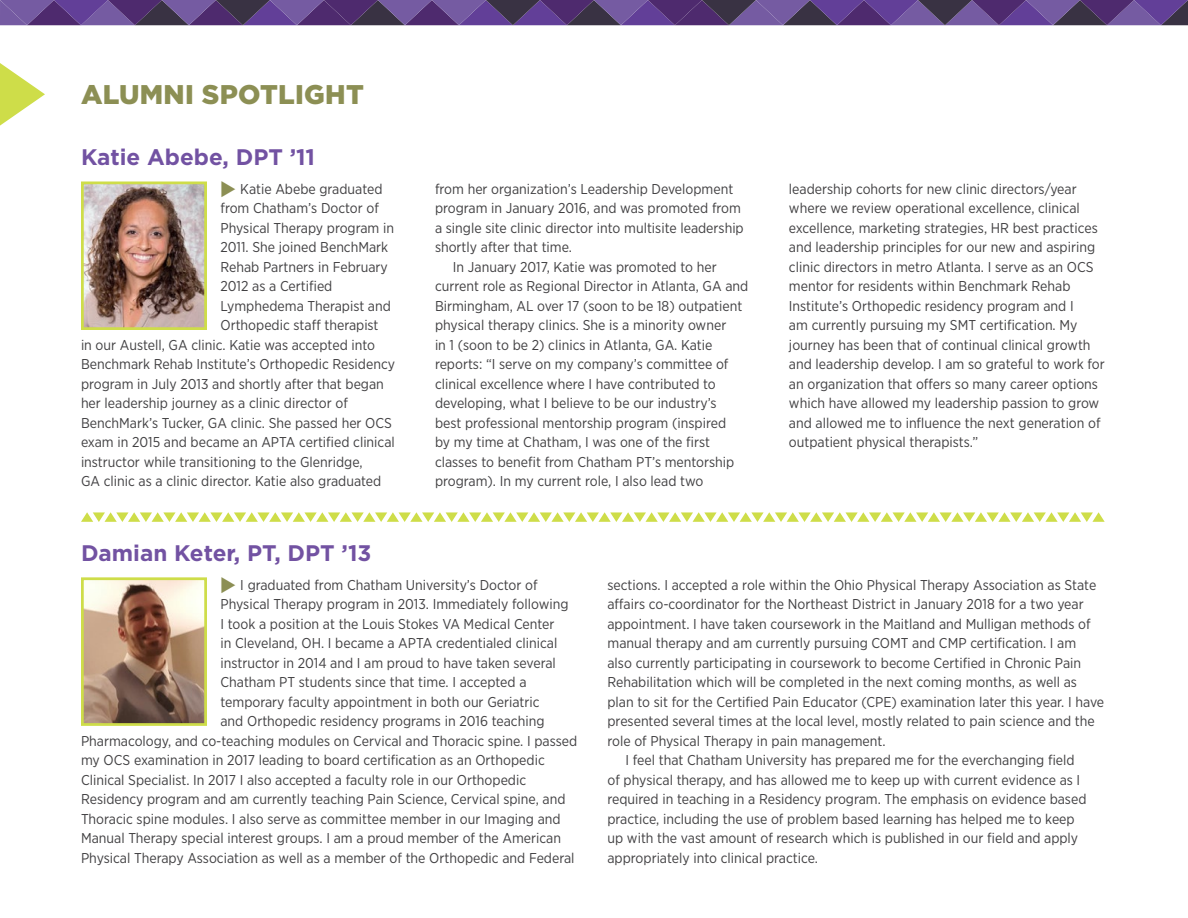
<style>
.page{position:relative;width:1188px;height:918px;background:#fff}
.page>*{position:absolute;margin:0;border:0;box-sizing:border-box;transform-origin:0 0}
.t1{font:900 27px "Gotham";letter-spacing:.01em;color:#8c8f54}
.t2{font:700 22.5px "Gotham";color:#7252a2}
.t3{font:14.25px/19.5px "Gotham Narrow";color:#414042}
.s1{font-family:"Trianglefont";font-size:19.5px;color:#8c8f54}
</style>
<div class="page">
<svg style="left:0;top:0;width:1188px;height:25px;background:#5a407e"></svg>
<svg style="left:0;top:63px;width:45px;height:63px"></svg>
<img style="left:85px;top:185px;width:118px;height:141px">
<div style="left:81px;top:181px;width:126px;height:149px;border:3px solid #cedd49"></div>
<img style="left:85px;top:581px;width:118px;height:141px">
<div style="left:81px;top:577px;width:126px;height:149px;border:3px solid #cedd49"></div>
<svg style="left:81px;top:512px;width:1024px;height:10px"></svg>
<h1 class="t1" style="left:81px;top:79px;width:284px">ALUMNI SPOTLIGHT</h1>
<h2 class="t2" style="left:81px;top:144px;width:236px">Katie Abebe, DPT ’11</h2>
<p class="t3" style="left:220px;top:179px;width:164px"><span class="s1">r</span> Katie Abebe graduated</p>
<p class="t3" style="left:220px;top:198px;width:160px">from Chatham’s Doctor of</p>
<p class="t3" style="left:220px;top:218px;width:175px">Physical Therapy program in</p>
<p class="t3" style="left:220px;top:237px;width:169px">2011. She joined BenchMark</p>
<p class="t3" style="left:220px;top:257px;width:169px">Rehab Partners in February</p>
<p class="t3" style="left:220px;top:276px;width:113px">2012 as a Certified</p>
<p class="t3" style="left:220px;top:296px;width:172px">Lymphedema Therapist and</p>
<p class="t3" style="left:220px;top:315px;width:160px">Orthopedic staff therapist</p>
<p class="t3" style="left:81px;top:335px;width:296px">in our Austell, GA clinic. Katie was accepted into</p>
<p class="t3" style="left:81px;top:354px;width:316px">Benchmark Rehab Institute’s Orthopedic Residency</p>
<p class="t3" style="left:81px;top:374px;width:304px">program in July 2013 and shortly after that began</p>
<p class="t3" style="left:81px;top:393px;width:268px">her leadership journey as a clinic director of</p>
<p class="t3" style="left:81px;top:413px;width:313px">BenchMark’s Tucker, GA clinic. She passed her OCS</p>
<p class="t3" style="left:81px;top:432px;width:315px">exam in 2015 and became an APTA certified clinical</p>
<p class="t3" style="left:81px;top:452px;width:283px">instructor while transitioning to the Glenridge,</p>
<p class="t3" style="left:81px;top:471px;width:302px">GA clinic as a clinic director. Katie also graduated</p>
<p class="t3" style="left:435px;top:179px;width:300px">from her organization’s Leadership Development</p>
<p class="t3" style="left:435px;top:198px;width:308px">program in January 2016, and was promoted from</p>
<p class="t3" style="left:435px;top:218px;width:310px">a single site clinic director into multisite leadership</p>
<p class="t3" style="left:435px;top:237px;width:139px">shortly after that time.</p>
<p class="t3" style="left:453px;top:257px;width:265px">In January 2017, Katie was promoted to her</p>
<p class="t3" style="left:435px;top:276px;width:315px">current role as Regional Director in Atlanta, GA and</p>
<p class="t3" style="left:435px;top:296px;width:309px">Birmingham, AL over 17 (soon to be 18) outpatient</p>
<p class="t3" style="left:435px;top:315px;width:293px">physical therapy clinics. She is a minority owner</p>
<p class="t3" style="left:435px;top:335px;width:279px">in 1 (soon to be 2) clinics in Atlanta, GA. Katie</p>
<p class="t3" style="left:435px;top:354px;width:295px">reports: “I serve on my company’s committee of</p>
<p class="t3" style="left:435px;top:374px;width:282px">clinical excellence where I have contributed to</p>
<p class="t3" style="left:435px;top:393px;width:283px">developing, what I believe to be our industry’s</p>
<p class="t3" style="left:435px;top:413px;width:293px">best professional mentorship program (inspired</p>
<p class="t3" style="left:435px;top:432px;width:277px">by my time at Chatham, I was one of the first</p>
<p class="t3" style="left:435px;top:452px;width:301px">classes to benefit from Chatham PT’s mentorship</p>
<p class="t3" style="left:435px;top:471px;width:270px">program). In my current role, I also lead two</p>
<p class="t3" style="left:789px;top:179px;width:317px">leadership cohorts for new clinic directors/year where we review operational excellence, clinical excellence, marketing strategies, HR best practices and leadership principles for our new and aspiring clinic directors in metro Atlanta. I serve as an OCS mentor for residents within Benchmark Rehab Institute’s Orthopedic residency program and I<br>am currently pursuing my SMT certification. My journey has been that of continual clinical growth and leadership develop. I am so grateful to work for an organization that offers so many career options which have allowed my leadership passion to grow and allowed me to influence the next generation of outpatient physical therapists.”</p>
<h2 class="t2" style="left:81px;top:540px;width:292px">Damian Keter, PT, DPT ’13</h2>
<p class="t3" style="left:220px;top:575px;width:319px"><span class="s1">r</span> I graduated from Chatham University’s Doctor of</p>
<p class="t3" style="left:220px;top:594px;width:350px">Physical Therapy program in 2013. Immediately following</p>
<p class="t3" style="left:220px;top:614px;width:336px">I took a position at the Louis Stokes VA Medical Center</p>
<p class="t3" style="left:220px;top:633px;width:338px">in Cleveland, OH. I became a APTA credentialed clinical</p>
<p class="t3" style="left:220px;top:653px;width:337px">instructor in 2014 and I am proud to have taken several</p>
<p class="t3" style="left:220px;top:672px;width:308px">Chatham PT students since that time. I accepted a</p>
<p class="t3" style="left:220px;top:692px;width:321px">temporary faculty appointment in both our Geriatric</p>
<p class="t3" style="left:220px;top:711px;width:325px">and Orthopedic residency programs in 2016 teaching</p>
<p class="t3" style="left:81px;top:731px;width:498px">Pharmacology, and co-teaching modules on Cervical and Thoracic spine. I passed</p>
<p class="t3" style="left:81px;top:750px;width:465px">my OCS examination in 2017 leading to board certification as an Orthopedic</p>
<p class="t3" style="left:81px;top:770px;width:447px">Clinical Specialist. In 2017 I also accepted a faculty role in our Orthopedic</p>
<p class="t3" style="left:81px;top:789px;width:486px">Residency program and am currently teaching Pain Science, Cervical spine, and</p>
<p class="t3" style="left:81px;top:809px;width:481px">Thoracic spine modules. I also serve as committee member in our Imaging and</p>
<p class="t3" style="left:81px;top:828px;width:482px">Manual Therapy special interest groups. I am a proud member of the American</p>
<p class="t3" style="left:81px;top:848px;width:495px">Physical Therapy Association as well as a member of the Orthopedic and Federal</p>
<p class="t3" style="left:607px;top:575px;width:490px">sections. I accepted a role within the Ohio Physical Therapy Association as State</p>
<p class="t3" style="left:607px;top:594px;width:478px">affairs co-coordinator for the Northeast District in January 2018 for a two year</p>
<p class="t3" style="left:607px;top:614px;width:485px">appointment. I have taken coursework in the Maitland and Mulligan methods of</p>
<p class="t3" style="left:607px;top:633px;width:470px">manual therapy and am currently pursuing COMT and CMP certification. I am</p>
<p class="t3" style="left:607px;top:653px;width:475px">also currently participating in coursework to become Certified in Chronic Pain</p>
<p class="t3" style="left:607px;top:672px;width:471px">Rehabilitation which will be completed in the next coming months, as well as</p>
<p class="t3" style="left:607px;top:692px;width:498px">plan to sit for the Certified Pain Educator (CPE) examination later this year. I have</p>
<p class="t3" style="left:607px;top:711px;width:489px">presented several times at the local level, mostly related to pain science and the</p>
<p class="t3" style="left:607px;top:731px;width:280px">role of Physical Therapy in pain management.</p>
<p class="t3" style="left:625px;top:750px;width:451px">I feel that Chatham University has prepared me for the everchanging field</p>
<p class="t3" style="left:607px;top:770px;width:474px">of physical therapy, and has allowed me to keep up with current evidence as I</p>
<p class="t3" style="left:607px;top:789px;width:481px">required in teaching in a Residency program. The emphasis on evidence based</p>
<p class="t3" style="left:607px;top:809px;width:469px">practice, including the use of problem based learning has helped me to keep</p>
<p class="t3" style="left:607px;top:828px;width:472px">up with the vast amount of research which is published in our field and apply</p>
<p class="t3" style="left:607px;top:848px;width:212px">appropriately into clinical practice.</p>
</div>
